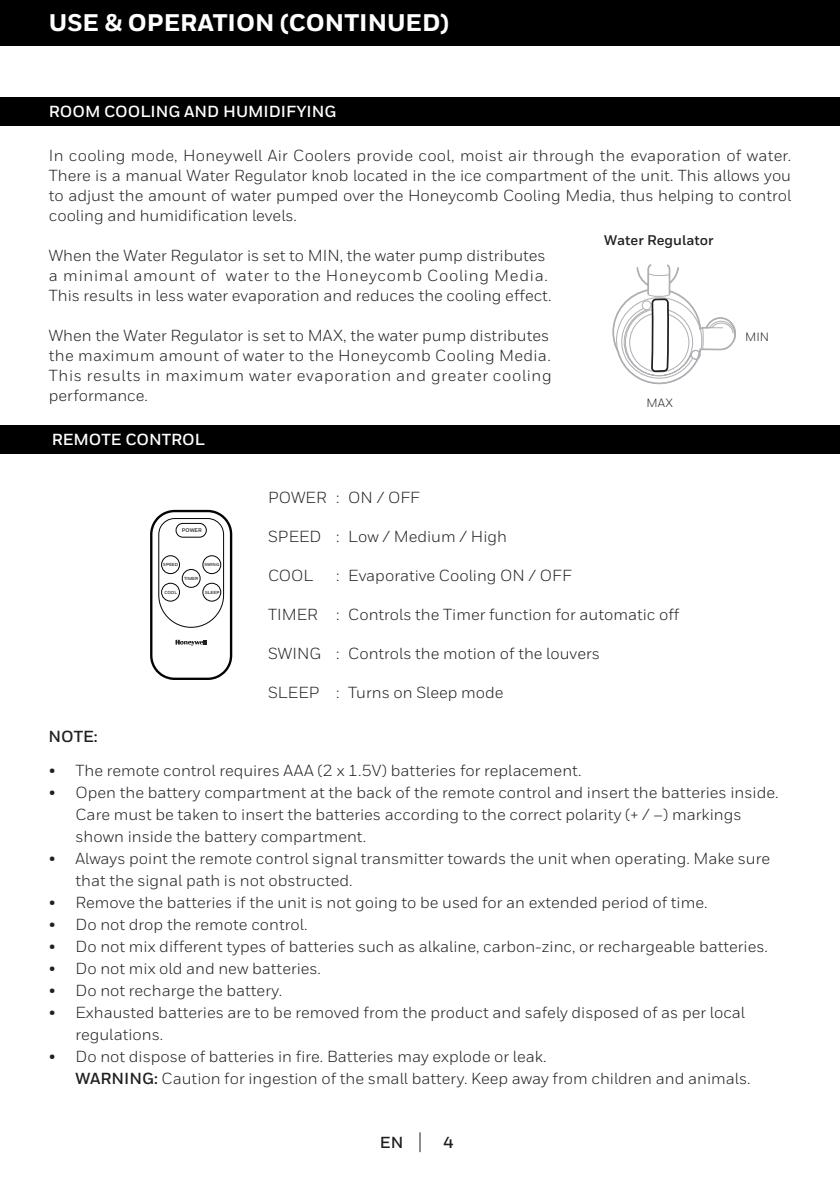
<style>
.page{position:relative;width:840px;height:1191px;background:#fff}
.page>*{position:absolute;margin:0;border:0;box-sizing:border-box;transform-origin:0 0}
.t1{font:800 24px "Honeywell Sans";color:#fff}
.t2{font:16px/20px "Honeywell Sans";color:#231f20}
.t3{font:16px "Honeywell Sans";letter-spacing:.04em;color:#231f20}
.t4{font:16px "Honeywell Sans";letter-spacing:.02em;color:#231f20}
.t5{font:16px "Honeywell Sans";letter-spacing:.045em;color:#231f20}
.t6{font:700 16px "Honeywell Sans";color:#fff}
.t7{font:700 16px "Honeywell Sans";color:#231f20}
.t8{font:700 14px "Honeywell Sans";color:#231f20}
.t9{font:12px "Honeywell Sans";color:#231f20}
.t10{font:700 5.4px "Honeywell Sans";color:#231f20}
.t11{font:700 4.4px "Honeywell Sans";color:#231f20}
.s1{font-weight:700}
</style>
<div class="page">
<svg style="left:419px;top:1132px;width:1px;height:20px"></svg>
<div style="left:0;top:0;width:839px;height:45px;background:#000001"></div>
<div style="left:0;top:98px;width:839px;height:28px;background:#000001"></div>
<div style="left:0;top:425px;width:839px;height:28px;background:#000001"></div>
<svg style="left:612px;top:264px;width:123px;height:120px"></svg>
<svg style="left:150px;top:510px;width:82px;height:170px"></svg>
<p class="t1" style="left:49px;top:8px;width:401px">USE &amp; OPERATION (CONTINUED)</p>
<p class="t6" style="left:49px;top:102px;width:289px">ROOM COOLING AND HUMIDIFYING</p>
<p class="t2" style="left:49px;top:146px;width:743px;text-align:justify">In cooling mode, Honeywell Air Coolers provide cool, moist air through the evaporation of water.<br>There is a manual Water Regulator knob located in the ice compartment of the unit. This allows you to adjust the amount of water pumped over the Honeycomb Cooling Media, thus helping to control cooling and humidification levels.</p>
<p class="t2" style="left:49px;top:246px;width:498px">When the Water Regulator is set to MIN, the water pump distributes</p>
<p class="t5" style="left:49px;top:266px;width:500px">a minimal amount of water to the Honeycomb Cooling Media.</p>
<p class="t2" style="left:49px;top:286px;width:504px">This results in less water evaporation and reduces the cooling effect.</p>
<p class="t2" style="left:49px;top:326px;width:501px">When the Water Regulator is set to MAX, the water pump distributes</p>
<p class="t4" style="left:49px;top:346px;width:503px">the maximum amount of water to the Honeycomb Cooling Media.</p>
<p class="t3" style="left:49px;top:366px;width:504px">This results in maximum water evaporation and greater cooling</p>
<p class="t2" style="left:49px;top:386px;width:101px">performance.</p>
<p class="t8" style="left:603px;top:231px;width:111px">Water Regulator</p>
<p class="t9" style="left:744px;top:329px;width:25px">MIN</p>
<p class="t9" style="left:646px;top:396px;width:28px">MAX</p>
<p class="t6" style="left:52px;top:430px;width:155px">REMOTE CONTROL</p>
<p class="t10" style="left:182px;top:527px;width:22px">POWER</p>
<p class="t11" style="left:163px;top:562px;width:16px">SPEED</p>
<p class="t11" style="left:204px;top:562px;width:16px">SWING</p>
<p class="t11" style="left:184px;top:575px;width:16px">TIMER</p>
<p class="t11" style="left:164px;top:589px;width:14px">COOL</p>
<p class="t11" style="left:205px;top:589px;width:16px">SLEEP</p>
<p class="t2" style="left:268px;top:487px;width:60px">POWER</p>
<p class="t2" style="left:336px;top:487px;width:5px">:</p>
<p class="t2" style="left:336px;top:526px;width:5px">:</p>
<p class="t2" style="left:336px;top:565px;width:5px">:</p>
<p class="t2" style="left:268px;top:526px;width:55px">SPEED</p>
<p class="t2" style="left:268px;top:565px;width:47px">COOL</p>
<p class="t2" style="left:268px;top:604px;width:51px">TIMER</p>
<p class="t2" style="left:336px;top:604px;width:5px">:</p>
<p class="t2" style="left:348px;top:487px;width:73px">ON / OFF</p>
<p class="t2" style="left:348px;top:526px;width:160px">Low / Medium / High</p>
<p class="t2" style="left:348px;top:565px;width:225px">Evaporative Cooling ON / OFF</p>
<p class="t2" style="left:348px;top:604px;width:332px">Controls the Timer function for automatic off</p>
<p class="t2" style="left:268px;top:643px;width:54px">SWING</p>
<p class="t2" style="left:336px;top:643px;width:5px">:</p>
<p class="t2" style="left:348px;top:643px;width:253px">Controls the motion of the louvers</p>
<p class="t2" style="left:268px;top:683px;width:53px">SLEEP</p>
<p class="t2" style="left:336px;top:683px;width:5px">:</p>
<p class="t2" style="left:348px;top:683px;width:157px">Turns on Sleep mode</p>
<p class="t7" style="left:48px;top:727px;width:51px">NOTE:</p>
<p class="t2" style="left:49px;top:760px;width:8px">•</p>
<p class="t2" style="left:49px;top:782px;width:8px">•</p>
<p class="t2" style="left:75px;top:760px;width:507px">The remote control requires AAA (2 x 1.5V) batteries for replacement.</p>
<p class="t2" style="left:75px;top:781px;width:704px;line-height:22px">Open the battery compartment at the back of the remote control and insert the batteries inside.<br>Care must be taken to insert the batteries according to the correct polarity (+ / –) markings shown inside the battery compartment.</p>
<p class="t2" style="left:75px;top:847px;width:695px;line-height:22px">Always point the remote control signal transmitter towards the unit when operating. Make sure that the signal path is not obstructed.</p>
<p class="t2" style="left:75px;top:892px;width:633px">Remove the batteries if the unit is not going to be used for an extended period of time.</p>
<p class="t2" style="left:75px;top:914px;width:233px">Do not drop the remote control.</p>
<p class="t2" style="left:75px;top:936px;width:693px">Do not mix different types of batteries such as alkaline, carbon-zinc, or rechargeable batteries.</p>
<p class="t2" style="left:75px;top:958px;width:247px">Do not mix old and new batteries.</p>
<p class="t2" style="left:75px;top:980px;width:208px">Do not recharge the battery.</p>
<p class="t2" style="left:75px;top:1002px;width:670px">Exhausted batteries are to be removed from the product and safely disposed of as per local</p>
<p class="t2" style="left:75px;top:1024px;width:89px">regulations.</p>
<p class="t2" style="left:75px;top:1046px;width:472px">Do not dispose of batteries in fire. Batteries may explode or leak.</p>
<p class="t2" style="left:75px;top:1068px;width:676px"><span class="s1">WARNING:</span> Caution for ingestion of the small battery. Keep away from children and animals.</p>
<p class="t2" style="left:49px;top:848px;width:8px">•</p>
<p class="t2" style="left:49px;top:892px;width:8px">•</p>
<p class="t2" style="left:49px;top:914px;width:8px">•</p>
<p class="t2" style="left:49px;top:936px;width:8px">•</p>
<p class="t2" style="left:49px;top:958px;width:8px">•</p>
<p class="t2" style="left:49px;top:980px;width:8px">•</p>
<p class="t2" style="left:49px;top:1002px;width:8px">•</p>
<p class="t2" style="left:49px;top:1046px;width:8px">•</p>
<p class="t7" style="left:379px;top:1132px;width:25px">EN</p>
<p class="t7" style="left:443px;top:1132px;width:11px">4</p>
</div>
